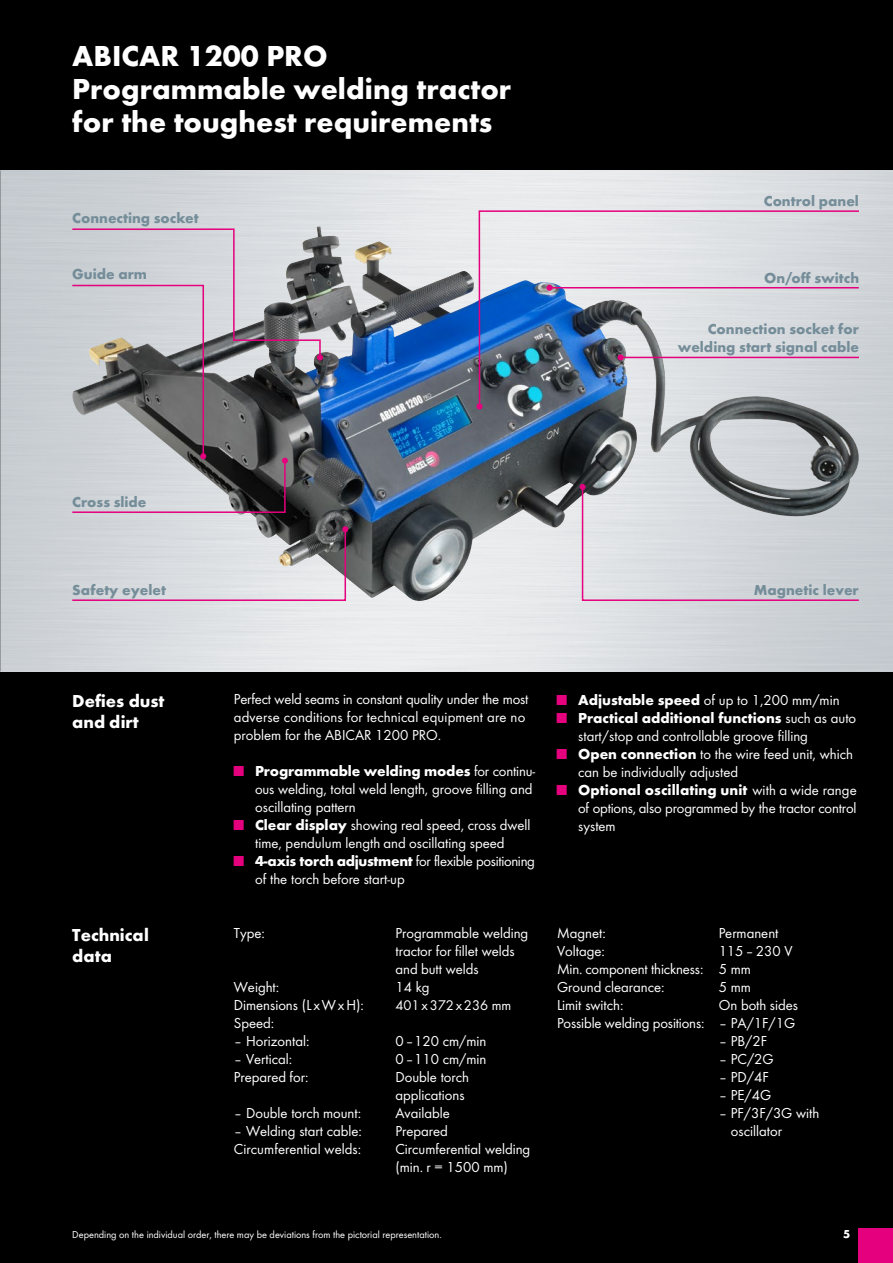
<style>
.page{position:relative;width:893px;height:1263px;background:#000}
.page>*{position:absolute;margin:0;border:0;box-sizing:border-box;transform-origin:0 0}
.t1{font:700 30px/33px "Futura TOT";color:#fff}
.t2{font:700 18px/21px "Futura TOT";color:#fff}
.t3{font:15px/18px "Futura TOT Boo";color:#fff}
.t4{font:700 15px/18px "Futura TOT";color:#748d99;text-align:right}
.t5{font:700 15px "Futura TOT";color:#fff}
.t6{font:15px/18px "Futura TOT Boo";letter-spacing:-.02em;color:#fff}
.t7{font:14.55px "Futura TOT Boo";color:#fff}
.t8{font:700 12px "Futura TOT";color:#fff}
.t9{font:10.5px "Futura TOT Boo";color:#fff}
.s1{font-family:"Futura TOT Boo";font-weight:400;color:#e5007d}
.s2{font-family:"Futura TOT Boo";font-weight:400}
.s3{color:#e5007d}
.s4{font-family:"Futura TOT";font-weight:700}
</style>
<div class="page">
<div style="left:859px;top:1229px;width:34px;height:34px;background:#e5007d"></div>
<img style="left:1px;top:170px;width:892px;height:502px">
<img style="left:0;top:170px;width:1px;height:502px">
<img style="left:72px;top:226px;width:297px;height:370px">
<svg style="left:71px;top:228px;width:252px;height:286px;background:#9d979e"></svg>
<svg style="left:478px;top:210px;width:382px;height:198px;background:#b7bfcc"></svg>
<svg style="left:476px;top:403px;width:6px;height:6px"></svg>
<hr style="left:549px;top:287px;width:310px;height:1px;background:#e5007d">
<svg style="left:546px;top:285px;width:6px;height:6px"></svg>
<svg style="left:71px;top:526px;width:277px;height:76px;background:#cbc8cd"></svg>
<svg style="left:580px;top:484px;width:280px;height:118px;background:#c8c9ce"></svg>
<hr style="left:621px;top:357px;width:238px;height:1px;background:#e5007d">
<svg style="left:618px;top:354px;width:6px;height:6px"></svg>
<h1 class="t1" style="left:72px;top:39px;width:440px">ABICAR 1200 PRO<br>Programmable welding tractor for the toughest requirements</h1>
<p class="t4" style="left:72px;top:209px;width:128px">Connecting socket</p>
<p class="t4" style="left:72px;top:265px;width:76px">Guide arm</p>
<p class="t4" style="left:72px;top:493px;width:76px">Cross slide</p>
<p class="t4" style="left:764px;top:192px;width:97px">Control panel</p>
<p class="t4" style="left:764px;top:269px;width:96px">On/off switch</p>
<p class="t4" style="left:678px;top:320px;width:183px">Connection socket for welding start signal cable</p>
<p class="t4" style="left:72px;top:580px;width:95px">Safety eyelet</p>
<p class="t4" style="left:754px;top:580px;width:106px">Magnetic lever</p>
<p class="t2" style="left:72px;top:690px;width:94px">Defies dust and dirt</p>
<p class="t3" style="left:234px;top:690px;width:296px">Perfect weld seams in constant quality under the most adverse conditions for technical equipment are no problem for the ABICAR 1200 PRO.</p>
<p class="t5" style="left:234px;top:762px;width:303px"><span class="s1">■</span> Programmable welding modes <span class="s2">for continu-</span></p>
<p class="t3" style="left:255px;top:780px;width:279px">ous welding, total weld length, groove filling and oscillating pattern</p>
<p class="t3" style="left:234px;top:816px;width:298px;text-align:center"><span class="s3">■</span> <span class="s4">Clear display</span> showing real speed, cross dwell time, pendulum length and oscillating speed</p>
<p class="t6" style="left:255px;top:852px;width:281px;text-indent:-21px"><span class="s3">■</span> <span class="s4">4-axis torch adjustment</span> for flexible positioning of the torch before start-up</p>
<p class="t2" style="left:72px;top:924px;width:78px">Technical data</p>
<p class="t3" style="left:234px;top:924px;width:32px">Type:</p>
<p class="t3" style="left:395px;top:924px;width:134px">Programmable welding tractor for fillet welds and butt welds</p>
<p class="t3" style="left:234px;top:978px;width:47px">Weight:</p>
<p class="t3" style="left:395px;top:978px;width:36px">14 kg</p>
<p class="t3" style="left:234px;top:996px;width:132px">Dimensions (L xWxH):</p>
<p class="t7" style="left:395px;top:997px;width:117px">401x372x236 mm</p>
<p class="t3" style="left:234px;top:1014px;width:42px">Speed:</p>
<p class="t3" style="left:234px;top:1032px;width:77px">– Horizontal:</p>
<p class="t3" style="left:395px;top:1032px;width:93px">0–120 cm/min</p>
<p class="t3" style="left:234px;top:1050px;width:60px">– Vertical:</p>
<p class="t3" style="left:395px;top:1050px;width:93px">0–110 cm/min</p>
<p class="t3" style="left:234px;top:1068px;width:76px">Prepared for:</p>
<p class="t3" style="left:395px;top:1068px;width:75px">Double torch applications</p>
<p class="t3" style="left:234px;top:1104px;width:129px">– Double torch mount:</p>
<p class="t3" style="left:395px;top:1104px;width:56px">Available</p>
<p class="t3" style="left:234px;top:1122px;width:130px">– Welding start cable:</p>
<p class="t3" style="left:395px;top:1122px;width:54px">Prepared</p>
<p class="t3" style="left:234px;top:1140px;width:129px">Circumferential welds:</p>
<p class="t3" style="left:395px;top:1140px;width:136px">Circumferential welding (min. r = 1500 mm)</p>
<p class="t3" style="left:557px;top:691px;width:284px"><span class="s3">■</span> <span class="s4">Adjustable speed</span> of up to 1,200 mm/min</p>
<p class="t5" style="left:557px;top:709px;width:301px"><span class="s1">■</span> Practical additional functions <span class="s2">such as auto</span></p>
<p class="t3" style="left:578px;top:727px;width:231px">start/stop and controllable groove filling</p>
<p class="t3" style="left:578px;top:745px;width:276px;text-indent:-21px"><span class="s3">■</span> <span class="s4">Open connection</span> to the wire feed unit, which can be individually adjusted</p>
<p class="t5" style="left:557px;top:781px;width:301px"><span class="s1">■</span> Optional oscillating unit <span class="s2">with a wide range</span></p>
<p class="t3" style="left:578px;top:799px;width:280px">of options, also programmed by the tractor control system</p>
<p class="t3" style="left:557px;top:924px;width:50px">Magnet:</p>
<p class="t3" style="left:719px;top:924px;width:61px">Permanent</p>
<p class="t3" style="left:557px;top:942px;width:49px">Voltage:</p>
<p class="t3" style="left:557px;top:942px;width:237px;text-indent:162px">115–230 V<br>Min. component thickness: 5 mm<br>Ground clearance:</p>
<p class="t3" style="left:719px;top:978px;width:34px">5 mm</p>
<p class="t3" style="left:557px;top:996px;width:68px">Limit switch:</p>
<p class="t3" style="left:557px;top:996px;width:242px;text-align:right">On both sides<br>Possible welding positions: – PA/1F/1G</p>
<p class="t3" style="left:719px;top:1032px;width:50px">– PB/2F</p>
<p class="t3" style="left:719px;top:1050px;width:57px">– PC/2G</p>
<p class="t3" style="left:719px;top:1068px;width:52px">– PD/4F</p>
<p class="t3" style="left:719px;top:1086px;width:54px">– PE/4G</p>
<p class="t3" style="left:731px;top:1104px;width:90px;text-indent:-12px">– PF/3F/3G with oscillator</p>
<p class="t9" style="left:72px;top:1229px;width:371px">Depending on the individual order, there may be deviations from the pictorial representation.</p>
<p class="t8" style="left:843px;top:1227px;width:9px">5</p>
</div>
